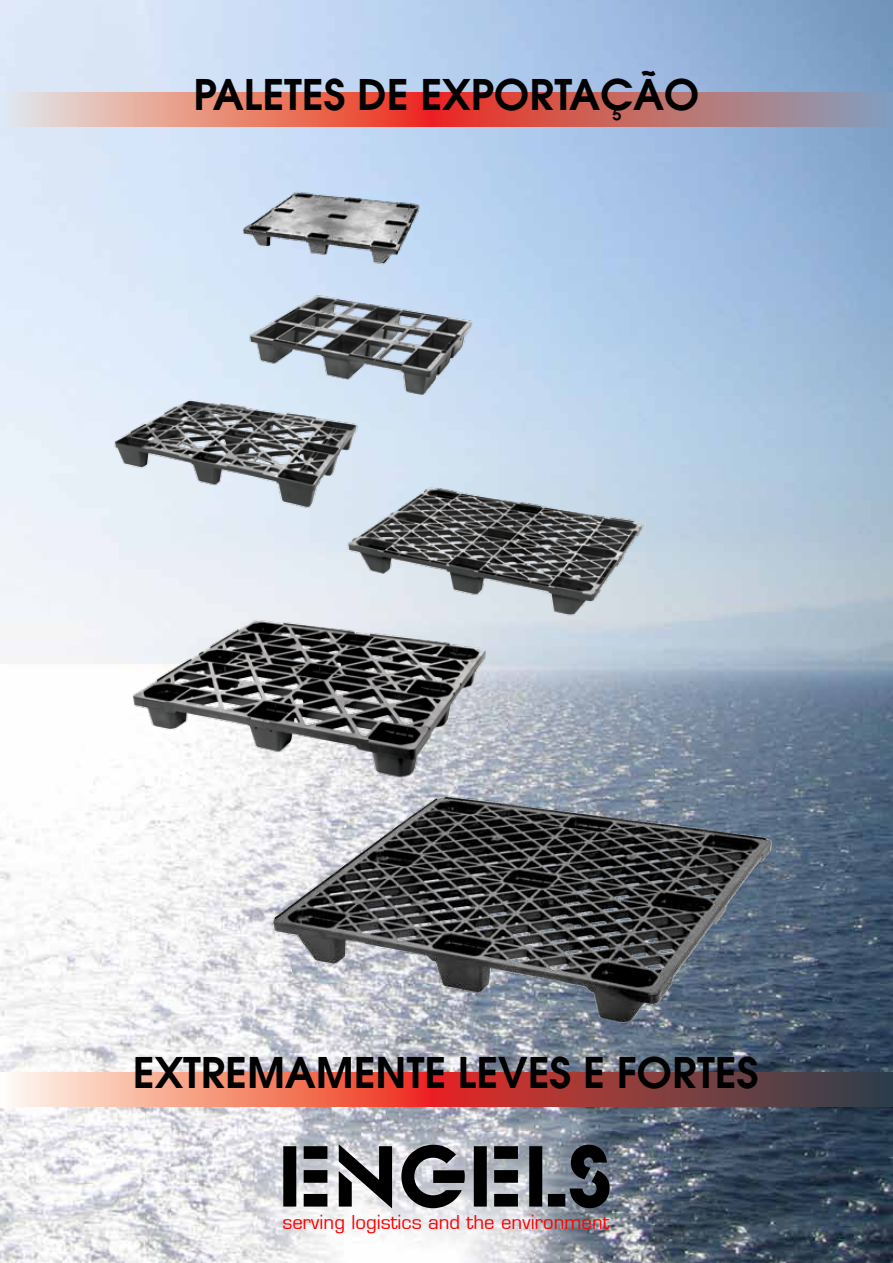
<style>
.page{position:relative;width:893px;height:1263px;background:#fff}
.page>*{position:absolute;margin:0;border:0;box-sizing:border-box;transform-origin:0 0}
.t1{font:90.3px "Glaser Ste D";color:#000}
.t2{font:600 42px "Avant Garde";color:#000}
.t3{font:18.6px "Eurostile";color:#f00}
</style>
<div class="page">
<img style="left:0;top:0;width:893px;height:1263px">
<img style="left:251px;top:750px;width:544px;height:311px">
<img style="left:241px;top:159px;width:181px;height:100px">
<img style="left:215px;top:259px;width:285px;height:164px">
<img style="left:105px;top:377px;width:262px;height:149px">
<img style="left:120px;top:587px;width:381px;height:217px">
<img style="left:337px;top:458px;width:317px;height:182px">
<svg style="left:1px;top:92px;width:891px;height:35px;background:#d17c76"></svg>
<svg style="left:1px;top:1072px;width:891px;height:35px;background:#bc665c"></svg>
<p class="t2" style="left:193px;top:67px;width:507px">PALETES DE EXPORTAÇÃO</p>
<p class="t2" style="left:133px;top:1045px;width:627px">EXTREMAMENTE LEVES E FORTES</p>
<h1 class="t1" style="left:277px;top:1125px;width:337px">ENGELS</h1>
<p class="t3" style="left:282px;top:1211px;width:329px">serving logistics and the environment</p>
</div>
